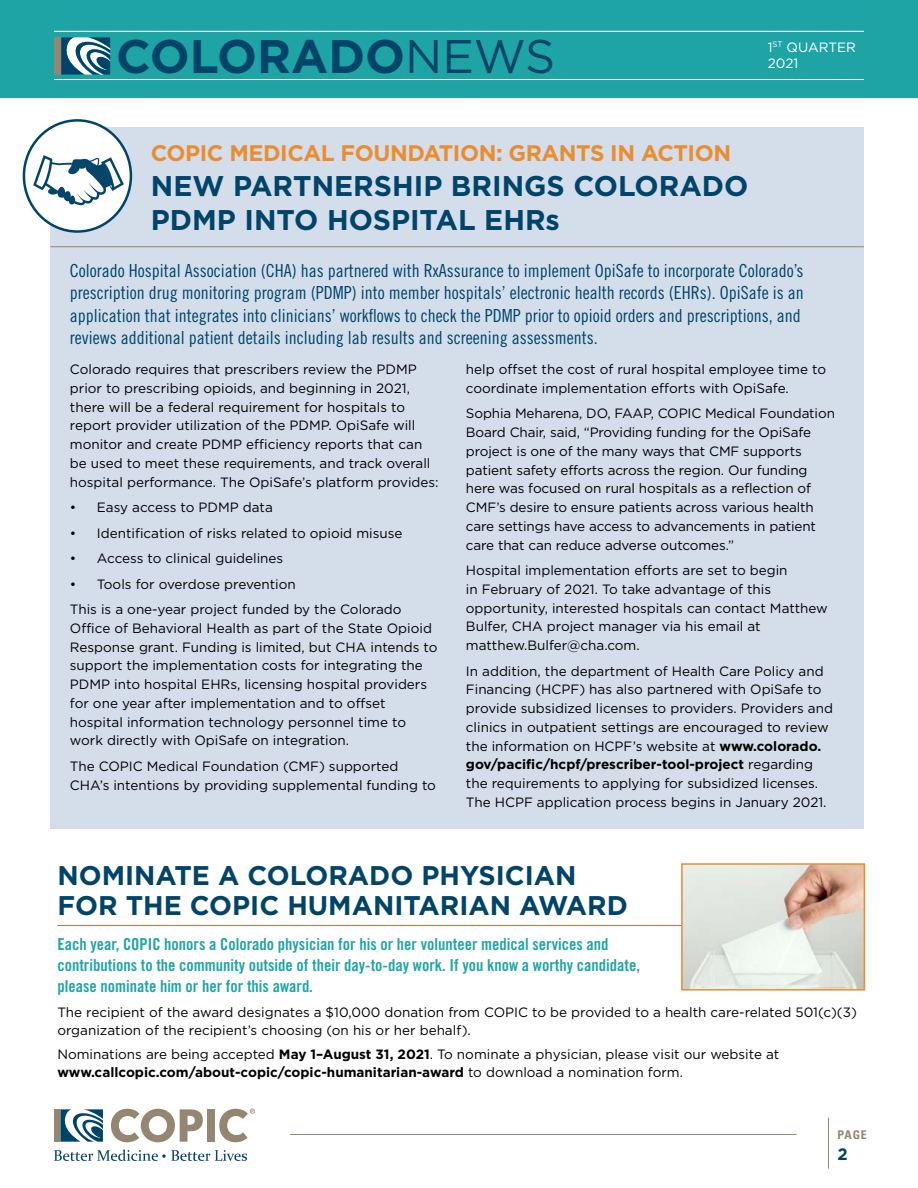
<style>
.page{position:relative;width:918px;height:1188px;background:#fff}
.page>*{position:absolute;margin:0;border:0;box-sizing:border-box;transform-origin:0 0}
.t1{font:700 47.1px "Gotham";color:#00446a}
.t2{font:700 28.5px/34.5px "Gotham";color:#00446a}
.t3{font:700 27px/30px "Gotham";color:#00446a}
.t4{font:700 22.5px "Gotham";letter-spacing:-.02em;color:#ea8d30}
.t5{font:18px/22.5px "Trade Gothic LT Std Cn 18";color:#00446a}
.t6{font:16.5px/21px "Trade Gothic LT Std Bd Cn 20";color:#1fa4a5}
.t7{font:700 16.5px "Gotham";color:#00446a}
.t8{font:13.5px/18.8px "Gotham";color:#000}
.t9{font:13.5px/16.5px "Gotham";color:#fff}
.t10{font:700 condensed 12px "Univers";color:#948671}
.s1{font-weight:400}
.s2{font-weight:700}
</style>
<div class="page">
<div style="left:0;top:0;width:918px;height:97px;background:#1fa4a5"></div>
<div style="left:54px;top:37px;width:6px;height:38px;background:#948671"></div>
<svg style="left:61px;top:37px;width:49px;height:38px;background:#6a95aa"></svg>
<hr style="left:54px;top:79px;width:810px;height:1px;background:#fff">
<hr style="left:54px;top:31px;width:810px;height:1px;background:#fff">
<div style="left:54px;top:1109px;width:5px;height:33px;background:#948671"></div>
<svg style="left:54px;top:1149px;width:193px;height:12px"></svg>
<svg style="left:111px;top:1109px;width:92px;height:33px"></svg>
<div style="left:207px;top:1109px;width:8px;height:33px;background:#948671"></div>
<svg style="left:60px;top:1109px;width:43px;height:33px"></svg>
<svg style="left:219px;top:1109px;width:36px;height:33px"></svg>
<hr style="left:290px;top:1134px;width:507px;height:1px;background:#948671">
<hr style="left:828px;top:1118px;width:1px;height:51px;background:#948671">
<div style="left:50px;top:127px;width:814px;height:701px;background:#d3deea"></div>
<hr style="left:50px;top:246px;width:814px;height:1px;background:#948671">
<div style="left:24px;top:120px;width:107px;height:112px;background:#fff;border-radius:50%"></div>
<div style="left:23px;top:119px;width:109px;height:114px;border:3px solid #00446a;border-radius:50%"></div>
<svg style="left:33px;top:155px;width:91px;height:50px"></svg>
<hr style="left:57px;top:925px;width:784px;height:1px;background:#e5673f">
<img style="left:684px;top:866px;width:178px;height:122px">
<div style="left:681px;top:863px;width:184px;height:128px;border:2px solid #ea8d30"></div>
<h1 class="t1" style="left:116px;top:29px;width:441px">COLORADO<span class="s1">NEWS</span></h1>
<p class="t9" style="left:768px;top:38px;width:90px">1<sup>ST</sup> QUARTER<br>2021</p>
<h3 class="t4" style="left:151px;top:140px;width:582px">COPIC MEDICAL FOUNDATION: GRANTS IN ACTION</h3>
<h2 class="t2" style="left:151px;top:168px;width:599px">NEW PARTNERSHIP BRINGS COLORADO<br>PDMP INTO HOSPITAL EHRs</h2>
<p class="t5" style="left:70px;top:259px;width:735px">Colorado Hospital Association (CHA) has partnered with RxAssurance to implement OpiSafe to incorporate Colorado’s prescription drug monitoring program (PDMP) into member hospitals’ electronic health records (EHRs). OpiSafe is an application that integrates into clinicians’ workflows to check the PDMP prior to opioid orders and prescriptions, and reviews additional patient details including lab results and screening assessments.</p>
<p class="t8" style="left:70px;top:360px;width:370px">Colorado requires that prescribers review the PDMP prior to prescribing opioids, and beginning in 2021, there will be a federal requirement for hospitals to report provider utilization of the PDMP. OpiSafe will monitor and create PDMP efficiency reports that can be used to meet these requirements, and track overall hospital performance. The OpiSafe’s platform provides:</p>
<p class="t8" style="left:70px;top:498px;width:204px">• Easy access to PDMP data</p>
<p class="t8" style="left:70px;top:523px;width:334px">• Identification of risks related to opioid misuse</p>
<p class="t8" style="left:70px;top:549px;width:215px">• Access to clinical guidelines</p>
<p class="t8" style="left:70px;top:571px;width:333px;line-height:25.5px">• Tools for overdose prevention<br>This is a one-year project funded by the Colorado</p>
<p class="t8" style="left:70px;top:618px;width:369px">Office of Behavioral Health as part of the State Opioid Response grant. Funding is limited, but CHA intends to support the implementation costs for integrating the PDMP into hospital EHRs, licensing hospital providers for one year after implementation and to offset hospital information technology personnel time to work directly with OpiSafe on integration.</p>
<p class="t8" style="left:70px;top:756px;width:368px">The COPIC Medical Foundation (CMF) supported<br>CHA’s intentions by providing supplemental funding to</p>
<p class="t8" style="left:466px;top:360px;width:362px">help offset the cost of rural hospital employee time to coordinate implementation efforts with OpiSafe.</p>
<p class="t8" style="left:466px;top:404px;width:371px">Sophia Meharena, DO, FAAP, COPIC Medical Foundation Board Chair, said, “Providing funding for the OpiSafe project is one of the many ways that CMF supports patient safety efforts across the region. Our funding here was focused on rural hospitals as a reflection of CMF’s desire to ensure patients across various health care settings have access to advancements in patient care that can reduce adverse outcomes.”</p>
<p class="t8" style="left:466px;top:561px;width:363px">Hospital implementation efforts are set to begin<br>in February of 2021. To take advantage of this opportunity, interested hospitals can contact Matthew Bulfer, CHA project manager via his email at matthew.Bulfer@cha.com.</p>
<p class="t8" style="left:466px;top:661px;width:369px">In addition, the department of Health Care Policy and Financing (HCPF) has also partnered with OpiSafe to provide subsidized licenses to providers. Providers and clinics in outpatient settings are encouraged to review the information on HCPF’s website at <span class="s2">www.colorado. gov/pacific/hcpf/prescriber-tool-project</span> regarding the requirements to applying for subsidized licenses.<br>The HCPF application process begins in January 2021.</p>
<h3 class="t3" style="left:57px;top:860px;width:572px">NOMINATE A COLORADO PHYSICIAN<br>FOR THE COPIC HUMANITARIAN AWARD</h3>
<p class="t6" style="left:57px;top:933px;width:584px">Each year, COPIC honors a Colorado physician for his or her volunteer medical services and contributions to the community outside of their day-to-day work. If you know a worthy candidate, please nominate him or her for this award.</p>
<p class="t8" style="left:57px;top:1003px;width:801px;line-height:18px">The recipient of the award designates a $10,000 donation from COPIC to be provided to a health care-related 501(c)(3) organization of the recipient’s choosing (on his or her behalf).</p>
<p class="t8" style="left:57px;top:1045px;width:723px;line-height:18px">Nominations are being accepted <span class="s2">May 1–August 31, 2021</span>. To nominate a physician, please visit our website at <span class="s2">www.callcopic.com/about-copic/copic-humanitarian-award</span> to download a nomination form.</p>
<p class="t10" style="left:837px;top:1128px;width:31px">PAGE</p>
<p class="t7" style="left:838px;top:1145px;width:12px">2</p>
</div>
